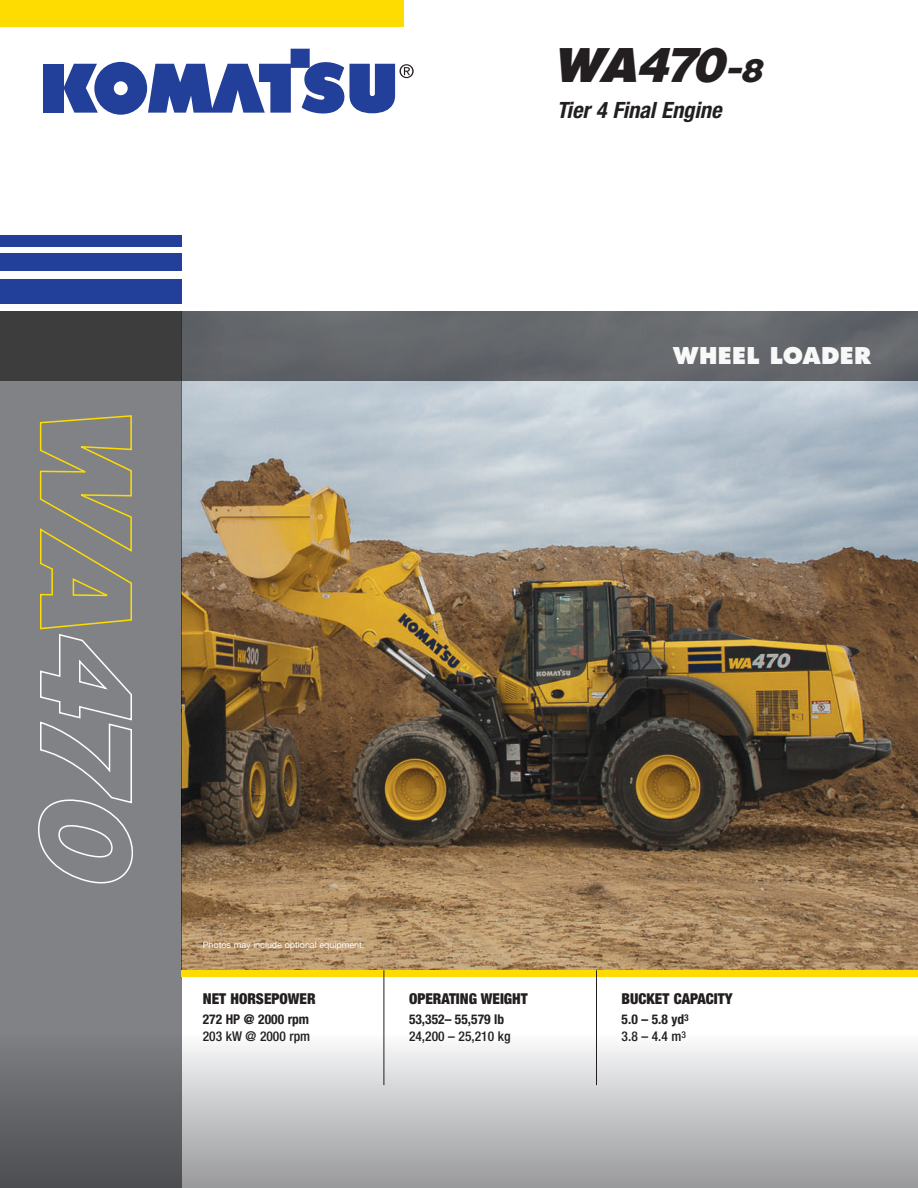
<style>
.page{position:relative;width:918px;height:1188px;background:#fff}
.page>*{position:absolute;margin:0;border:0;box-sizing:border-box;transform-origin:0 0}
.t1{font:italic 45px "Komatsu VI";letter-spacing:-.05em;color:#231f20}
.t2{font:italic 700 condensed 22.5px "Helvetica Neue LT Pro";letter-spacing:-.005em;color:#231f20}
.t3{font:22.5px "Komatsu VI";letter-spacing:.005em;color:#fff}
.t4{font:900 condensed 15px "Helvetica Neue";color:#231f20}
.t5{font:700 condensed 13.5px/16.5px "Helvetica Neue";color:#231f20}
.t6{font:500 condensed 13.5px "Helvetica Neue";color:#231f20}
.t7{font:9px "Helvetica Neue LT Pro";letter-spacing:-.005em;color:#fff}
.s1{font-size:30px}
.s2{font-weight:500}
</style>
<div class="page">
<img style="left:182px;top:380px;width:736px;height:590px">
<div style="left:0;top:311px;width:182px;height:877px;background:#808285"></div>
<div style="left:0;top:279px;width:182px;height:24px;background:#223f99"></div>
<div style="left:0;top:235px;width:182px;height:12px;background:#223f99"></div>
<div style="left:0;top:253px;width:182px;height:18px;background:#223f99"></div>
<div style="left:182px;top:970px;width:736px;height:7px;background:#ffdc01"></div>
<div style="left:43px;top:64px;width:20px;height:49px;background:#223f99"></div>
<svg style="left:63px;top:49px;width:351px;height:66px"></svg>
<div style="left:0;top:0;width:404px;height:26px;background:#ffdc01"></div>
<svg style="left:0;top:1034px;width:918px;height:154px"></svg>
<svg style="left:0;top:311px;width:918px;height:69px;fill:#63666a"></svg>
<svg style="left:38px;top:415px;width:95px;height:469px"></svg>
<hr style="left:384px;top:970px;width:1px;height:115px;background:#231f20">
<hr style="left:596px;top:970px;width:1px;height:115px;background:#231f20">
<h1 class="t1" style="left:559px;top:42px;width:207px">WA470<span class="s1">-8</span></h1>
<h2 class="t2" style="left:557px;top:97px;width:166px">Tier 4 Final Engine</h2>
<h2 class="t3" style="left:673px;top:341px;width:200px">WHEEL LOADER</h2>
<p class="t7" style="left:203px;top:940px;width:163px">Photos may include optional equipment.</p>
<p class="t4" style="left:203px;top:990px;width:114px">NET HORSEPOWER</p>
<p class="t5" style="left:203px;top:1011px;width:108px">272 HP @ 2000 rpm</p>
<p class="t6" style="left:203px;top:1028px;width:109px">203 kW @ 2000 rpm</p>
<p class="t4" style="left:409px;top:990px;width:112px">OPERATING WEIGHT</p>
<p class="t5" style="left:409px;top:1011px;width:97px">53,352– 55,579 lb</p>
<p class="t6" style="left:409px;top:1028px;width:103px">24,200 – 25,210 kg</p>
<p class="t4" style="left:622px;top:990px;width:112px">BUCKET CAPACITY</p>
<p class="t5" style="left:622px;top:1011px;width:69px">5.0 – 5.8 yd<sup>3<br></sup><span class="s2">3.8 – 4.4 m</span><sup>3</sup></p>
</div>
